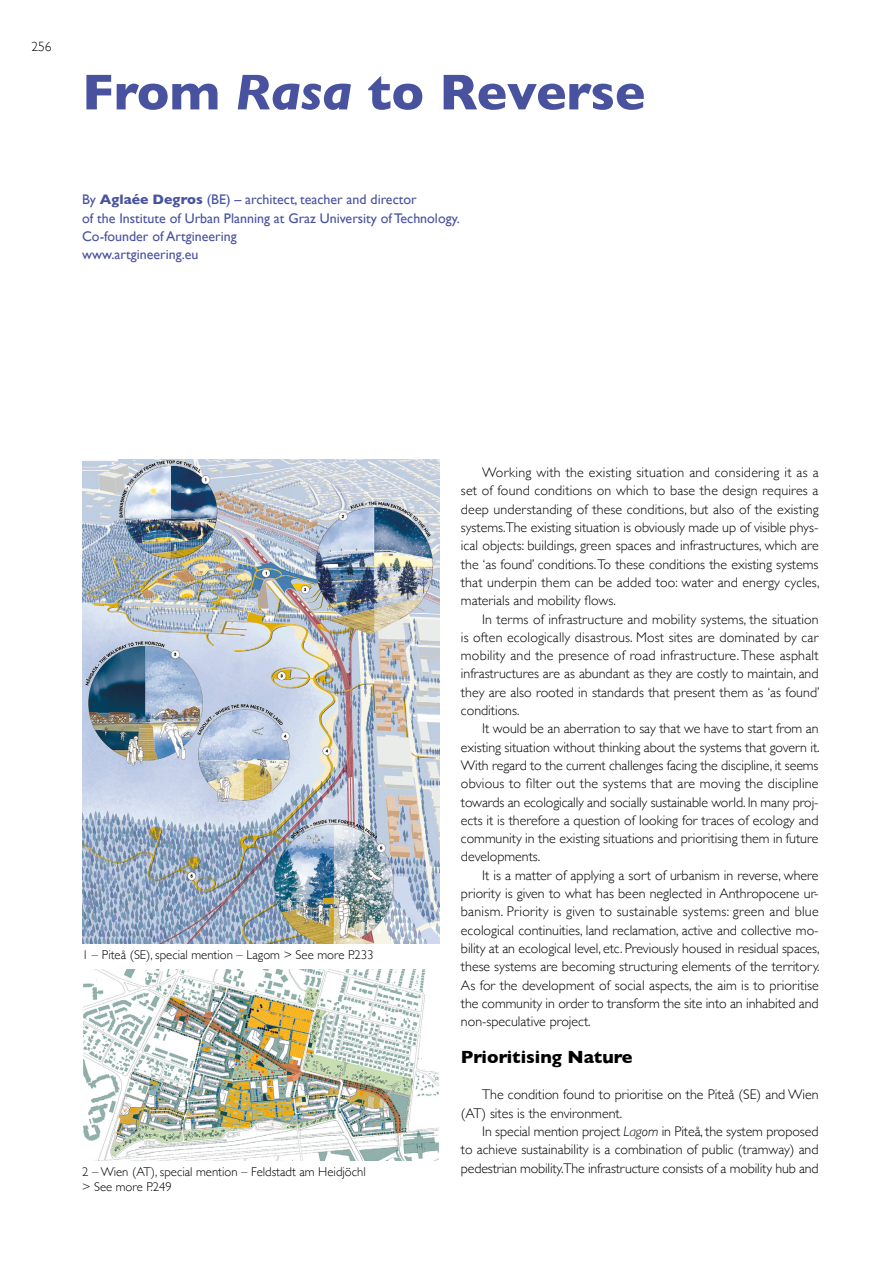
<style>
.page{position:relative;width:893px;height:1263px;background:#fff}
.page>*{position:absolute;margin:0;border:0;box-sizing:border-box;transform-origin:0 0}
.t1{font:700 51px "Gill Sans";color:#48529e}
.t2{font:700 18px "Gill Sans";color:#000}
.t3{font:300 13.95px/18.3px "Gill Sans";color:#000;text-align:justify}
.t4{font:13.95px/18.3px "Gill Sans";color:#48529e}
.t5{font:300 13.5px "Gill Sans";color:#000}
.t6{font:300 12.75px/15px "Gill Sans";color:#000}
.s1{font-style:italic}
.s2{font-weight:700}
</style>
<div class="page">
<img style="left:82px;top:459px;width:358px;height:484px">
<img style="left:83px;top:970px;width:356px;height:191px">
<p class="t5" style="left:31px;top:36px;width:22px">256</p>
<h1 class="t1" style="left:82px;top:52px;width:565px">From <span class="s1">Rasa</span> to Reverse</h1>
<p class="t4" style="left:82px;top:190px;width:379px">By <span class="s2">Aglaée Degros</span> (BE) – architect, teacher and director<br>of the Institute of Urban Planning at Graz University ofTechnology.<br>Co-founder of Artgineering<br>www.artgineering.eu</p>
<p class="t6" style="left:82px;top:946px;width:293px">1 – Piteå (SE), special mention – Lagom &gt; See more P.233</p>
<p class="t6" style="left:82px;top:1164px;width:285px">2 – Wien (AT), special mention – Feldstadt am Heidjöchl &gt; See more P.249</p>
<p class="t3" style="left:461px;top:463px;width:360px;text-indent:21px">Working with the existing situation and considering it as a set of found conditions on which to base the design requires a deep understanding of these conditions, but also of the existing systems.The existing situation is obviously made up of visible phys&shy;ical objects: buildings, green spaces and infrastructures, which are the ʻas found’ conditions. To these conditions the existing systems that underpin them can be added too: water and energy cycles, materials and mobility flows.</p>
<p class="t3" style="left:461px;top:609px;width:360px;text-indent:21px">In terms of infrastructure and mobility systems, the situation is often ecologically disastrous. Most sites are dominated by car mobility and the presence of road infrastructure. These asphalt infrastructures are as abundant as they are costly to maintain, and they are also rooted in standards that present them as ʻas found’ conditions.</p>
<p class="t3" style="left:461px;top:719px;width:360px;text-align:left;text-indent:21px">It would be an aberration to say that we have to start from an existing situation without thinking about the systems that govern it.<br>With regard to the current challenges facing the discipline, it seems obvious to filter out the systems that are moving the discipline towards an ecologically and socially sustainable world. In many proj&shy;ects it is therefore a question of looking for traces of ecology and community in the existing situations and prioritising them in future developments.</p>
<p class="t3" style="left:461px;top:865px;width:360px;text-indent:21px">It is a matter of applying a sort of urbanism in reverse, where priority is given to what has been neglected in Anthropocene ur&shy;banism. Priority is given to sustainable systems: green and blue ecological continuities, land reclamation, active and collective mo&shy;bility at an ecological level, etc. Previously housed in residual spaces, these systems are becoming structuring elements of the territory.<br>As for the development of social aspects, the aim is to prioritise the community in order to transform the site into an inhabited and non-speculative project.</p>
<p class="t2" style="left:461px;top:1042px;width:173px">Prioritising Nature</p>
<p class="t3" style="left:461px;top:1085px;width:359px;text-indent:21px">The condition found to prioritise on the Piteå (SE) and Wien (AT) sites is the environment.</p>
<p class="t3" style="left:461px;top:1121px;width:359px;text-indent:21px">In special mention project <span class="s1">Lagom</span> in Piteå, the system proposed to achieve sustainability is a combination of public (tramway) and pedestrian mobility.The infrastructure consists of a mobility hub and</p>
</div>
